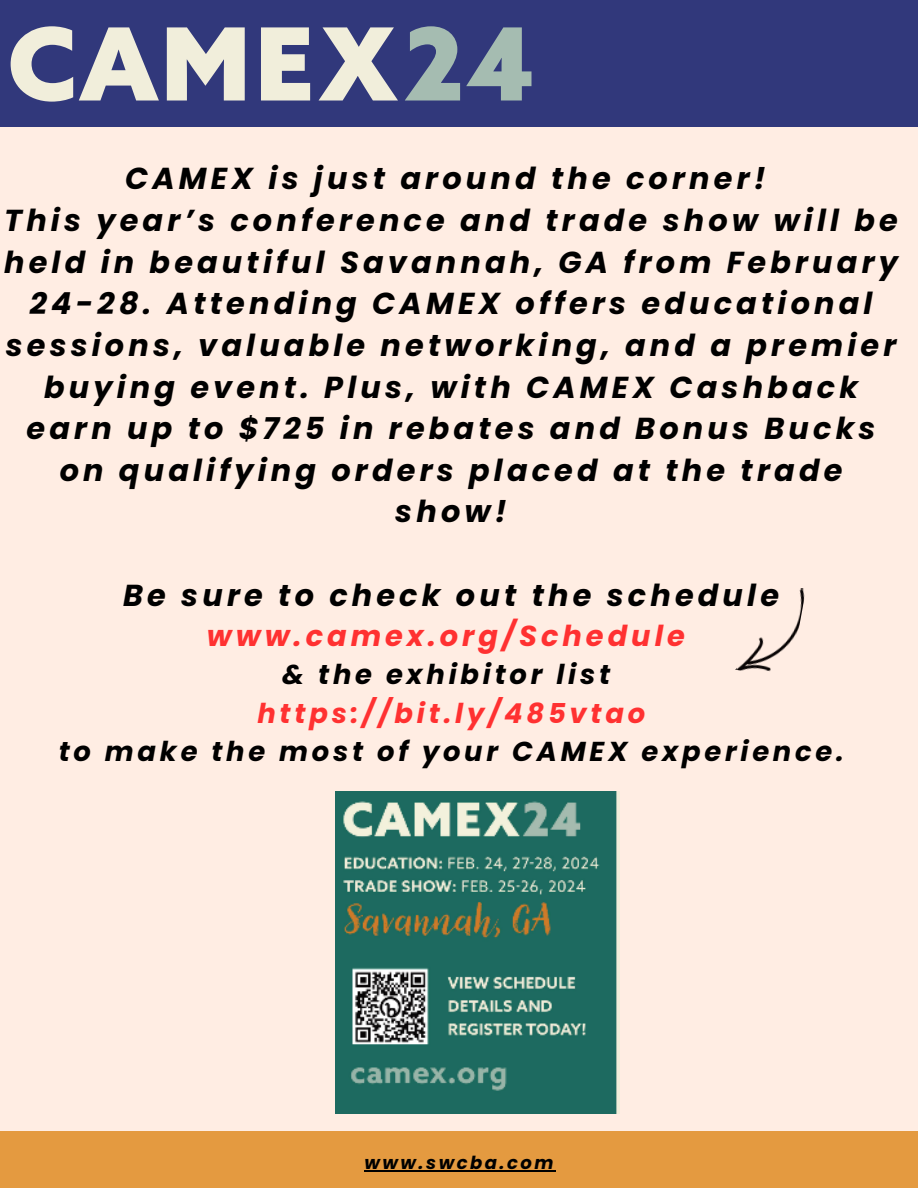
<style>
.page{position:relative;width:918px;height:1188px;background:#ffede3}
.page>*{position:absolute;margin:0;border:0;box-sizing:border-box;transform-origin:0 0}
.t1{font:italic 700 30.3px/41.7px "Poppins";letter-spacing:.14em;color:#000;text-align:center}
.t2{font:italic 700 28.8px "Poppins";letter-spacing:.14em;color:#ff3131}
.t3{font:italic 700 27.3px "Poppins";letter-spacing:.14em;color:#000}
.t4{font:italic 700 27.3px "Poppins";letter-spacing:.14em;color:#ff3131}
.t5{font:italic 700 18px "Poppins";letter-spacing:.14em;color:#000}
</style>
<div class="page">
<div style="left:0;top:1131px;width:918px;height:57px;background:#e49a40"></div>
<div style="left:0;top:0;width:918px;height:127px;background:#31387b"></div>
<img style="left:336px;top:792px;width:283px;height:322px">
<img style="left:735px;top:588px;width:70px;height:84px">
<svg style="left:11px;top:26px;width:62px;height:76px"></svg>
<svg style="left:79px;top:27px;width:80px;height:74px"></svg>
<svg style="left:167px;top:27px;width:78px;height:74px"></svg>
<svg style="left:261px;top:27px;width:49px;height:74px"></svg>
<svg style="left:319px;top:27px;width:79px;height:74px"></svg>
<svg style="left:405px;top:26px;width:55px;height:75px"></svg>
<svg style="left:466px;top:27px;width:66px;height:74px"></svg>
<hr style="left:364px;top:1170px;width:192px;height:1px;background:#000">
<p class="t1" style="left:125px;top:158px;width:642px">CAMEX is just around the corner!</p>
<p class="t1" style="left:4px;top:200px;width:895px">This year’s conference and trade show will be held in beautiful Savannah, GA from February 24-28. Attending CAMEX offers educational sessions, valuable networking, and a premier buying event. Plus, with CAMEX Cashback earn up to $725 in rebates and Bonus Bucks on qualifying orders placed at the trade show!</p>
<p class="t1" style="left:123px;top:574px;width:657px">Be sure to check out the schedule</p>
<p class="t2" style="left:207px;top:616px;width:480px">www.camex.org/Schedule</p>
<p class="t3" style="left:282px;top:656px;width:330px">&amp; the exhibitor list</p>
<p class="t4" style="left:257px;top:694px;width:389px">https://bit.ly/485vtao</p>
<p class="t3" style="left:59px;top:732px;width:787px">to make the most of your CAMEX experience.</p>
<p class="t5" style="left:364px;top:1150px;width:191px">www.swcba.com</p>
</div>
